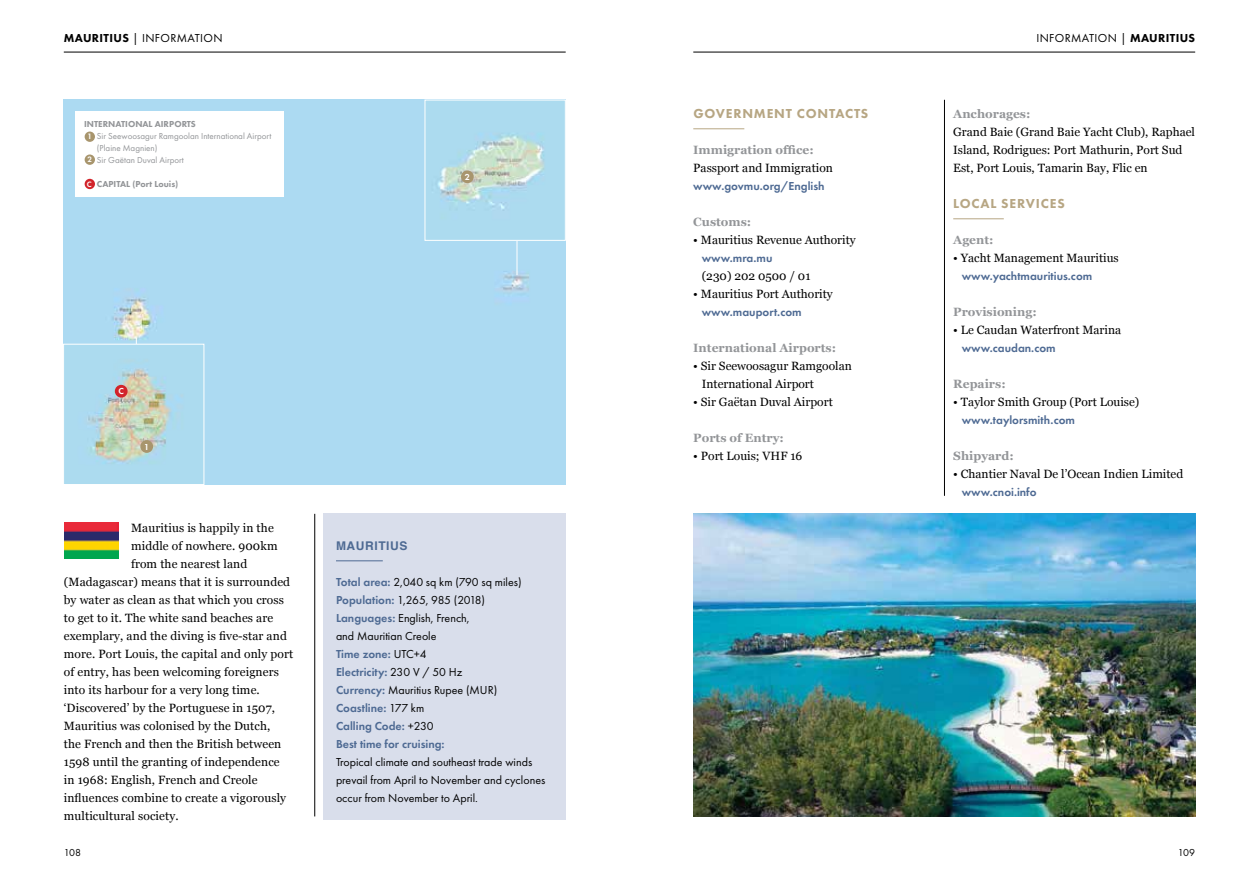
<style>
.page{position:relative;width:1259px;height:893px;background:#fff}
.page>*{position:absolute;margin:0;border:0;box-sizing:border-box;transform-origin:0 0}
.t1{font:800 13.5px "Futura PT";letter-spacing:.06em;color:#b7a683}
.t2{font:12px/18px "Georgia";letter-spacing:.01em;color:#000}
.t3{font:12px/18px "Futura PT";color:#000}
.t4{font:600 12px "Futura PT";color:#4e6a93}
.t5{font:700 12px "Georgia";color:#939598}
.t6{font:12px "Futura PT";letter-spacing:.03em;color:#000}
.t7{font:700 12px "Helvetica";letter-spacing:.05em;color:#4e6a93}
.t8{font:10.5px "Futura PT";letter-spacing:-.03em;color:#000}
.t9{font:9px/12px "Futura PT";color:#939598}
.t10{font:800 9px "Futura PT";color:#939598}
.t11{font:600 9px "Futura PT";color:#fff}
.t12{font:600 8.1px "Futura PT";color:#fff}
.s1{font-weight:800}
.s2{font-weight:600;color:#4e6a93}
</style>
<div class="page">
<hr style="left:64px;top:52px;width:502px;height:1px;background:#000">
<hr style="left:693px;top:52px;width:502px;height:1px;background:#000">
<hr style="left:944px;top:100px;width:1px;height:396px;background:#000">
<hr style="left:314px;top:514px;width:1px;height:302px;background:#000">
<div style="left:323px;top:514px;width:243px;height:306px;background:#d9deeb"></div>
<hr style="left:336px;top:560px;width:47px;height:1px;background:#4e6a93">
<img style="left:64px;top:522px;width:54px;height:36px">
<div style="left:64px;top:100px;width:501px;height:385px;background:#acdaf2"></div>
<img style="left:65px;top:346px;width:137px;height:137px">
<div style="left:63px;top:344px;width:141px;height:141px;border:1px solid #fff"></div>
<hr style="left:517px;top:229px;width:1px;height:46px;background:#fff">
<img style="left:427px;top:102px;width:136px;height:137px">
<div style="left:425px;top:100px;width:140px;height:141px;border:1px solid #fff"></div>
<div style="left:115px;top:385px;width:13px;height:13px;background:#d2232a;border-radius:50%"></div>
<div style="left:140px;top:440px;width:13px;height:13px;background:#a8956d;border-radius:50%"></div>
<div style="left:75px;top:112px;width:209px;height:85px;background:#fff"></div>
<div style="left:85px;top:132px;width:10px;height:10px;background:#a8956d;border-radius:50%"></div>
<div style="left:85px;top:154px;width:10px;height:11px;background:#a8956d;border-radius:50%"></div>
<div style="left:85px;top:179px;width:10px;height:10px;background:#d2232a;border-radius:50%"></div>
<hr style="left:693px;top:128px;width:51px;height:1px;background:#b7a683">
<hr style="left:953px;top:218px;width:50px;height:1px;background:#b7a683">
<img style="left:693px;top:514px;width:502px;height:302px">
<div style="left:461px;top:170px;width:13px;height:13px;background:#a8956d;border-radius:50%"></div>
<p class="t6" style="left:64px;top:31px;width:160px"><span class="s1">MAURITIUS</span> | INFORMATION</p>
<p class="t6" style="left:1036px;top:31px;width:160px">INFORMATION | <span class="s1">MAURITIUS</span></p>
<p class="t10" style="left:84px;top:118px;width:113px">INTERNATIONAL AIRPORTS</p>
<p class="t9" style="left:97px;top:130px;width:176px">Sir Seewoosagur Ramgoolan International Airport (Plaine Magnien)<br>Sir Gaëtan Duval Airport</p>
<p class="t10" style="left:97px;top:178px;width:83px">CAPITAL (Port Louis)</p>
<p class="t12" style="left:88px;top:132px;width:6px">1</p>
<p class="t12" style="left:88px;top:155px;width:6px">2</p>
<p class="t12" style="left:87px;top:179px;width:6px">C</p>
<p class="t11" style="left:465px;top:171px;width:7px">2</p>
<p class="t11" style="left:118px;top:385px;width:7px">C</p>
<p class="t11" style="left:144px;top:441px;width:7px">1</p>
<p class="t2" style="left:131px;top:518px;width:144px">Mauritius is happily in the</p>
<p class="t2" style="left:131px;top:536px;width:148px">middle of nowhere. 900km</p>
<p class="t2" style="left:131px;top:554px;width:118px">from the nearest land</p>
<p class="t2" style="left:64px;top:572px;width:228px">(Madagascar) means that it is surrounded</p>
<p class="t2" style="left:64px;top:590px;width:222px">by water as clean as that which you cross</p>
<p class="t2" style="left:64px;top:608px;width:211px">to get to it. The white sand beaches are</p>
<p class="t2" style="left:64px;top:626px;width:225px">exemplary, and the diving is five-star and</p>
<p class="t2" style="left:64px;top:644px;width:231px">more. Port Louis, the capital and only port</p>
<p class="t2" style="left:64px;top:662px;width:217px">of entry, has been welcoming foreigners</p>
<p class="t2" style="left:64px;top:680px;width:197px">into its harbour for a very long time.</p>
<p class="t2" style="left:64px;top:698px;width:213px">‘Discovered’ by the Portuguese in 1507,</p>
<p class="t2" style="left:64px;top:716px;width:208px">Mauritius was colonised by the Dutch,</p>
<p class="t2" style="left:64px;top:734px;width:219px">the French and then the British between</p>
<p class="t2" style="left:64px;top:752px;width:217px">1598 until the granting of independence</p>
<p class="t2" style="left:64px;top:770px;width:195px">in 1968: English, French and Creole</p>
<p class="t2" style="left:64px;top:788px;width:224px">influences combine to create a vigorously</p>
<p class="t2" style="left:64px;top:806px;width:116px">multicultural society.</p>
<p class="t7" style="left:336px;top:536px;width:73px">MAURITIUS</p>
<p class="t3" style="left:336px;top:573px;width:187px"><span class="s2">Total area:</span> 2,040 sq km (790 sq miles)<br><span class="s2">Population:</span> 1,265, 985 (2018)<br><span class="s2">Languages:</span> English, French,<br>and Mauritian Creole<br><span class="s2">Time zone:</span> UTC+4<br><span class="s2">Electricity:</span> 230 V / 50 Hz<br><span class="s2">Currency:</span> Mauritius Rupee (MUR)<br><span class="s2">Coastline:</span> 177 km<br><span class="s2">Calling Code:</span> +230<br><span class="s2">Best time for cruising:</span></p>
<p class="t3" style="left:336px;top:753px;width:211px">Tropical climate and southeast trade winds prevail from April to November and cyclones occur from November to April.</p>
<p class="t1" style="left:693px;top:105px;width:176px">GOVERNMENT CONTACTS</p>
<p class="t5" style="left:693px;top:141px;width:122px">Immigration office:</p>
<p class="t2" style="left:693px;top:158px;width:141px">Passport and Immigration</p>
<p class="t4" style="left:693px;top:178px;width:133px">www.govmu.org/English</p>
<p class="t5" style="left:693px;top:213px;width:60px">Customs:</p>
<p class="t2" style="left:693px;top:230px;width:164px">• Mauritius Revenue Authority</p>
<p class="t4" style="left:702px;top:250px;width:72px">www.mra.mu</p>
<p class="t2" style="left:702px;top:266px;width:110px">(230) 202 0500 / 01</p>
<p class="t2" style="left:693px;top:284px;width:141px">• Mauritius Port Authority</p>
<p class="t4" style="left:702px;top:304px;width:101px">www.mauport.com</p>
<p class="t5" style="left:693px;top:339px;width:144px">International Airports:</p>
<p class="t2" style="left:702px;top:356px;width:151px;text-indent:-8px">• Sir Seewoosagur Ramgoolan<br>International Airport</p>
<p class="t2" style="left:693px;top:392px;width:141px">• Sir Gaëtan Duval Airport</p>
<p class="t5" style="left:693px;top:429px;width:92px">Ports of Entry:</p>
<p class="t2" style="left:693px;top:446px;width:111px">• Port Louis; VHF 16</p>
<p class="t5" style="left:953px;top:105px;width:79px">Anchorages:</p>
<p class="t2" style="left:953px;top:122px;width:243px">Grand Baie (Grand Baie Yacht Club), Raphael<br>Island, Rodrigues: Port Mathurin, Port Sud<br>Est, Port Louis, Tamarin Bay, Flic en</p>
<p class="t1" style="left:953px;top:195px;width:113px">LOCAL SERVICES</p>
<p class="t5" style="left:953px;top:231px;width:42px">Agent:</p>
<p class="t2" style="left:953px;top:248px;width:167px">• Yacht Management Mauritius</p>
<p class="t4" style="left:961px;top:268px;width:132px">www.yachtmauritius.com</p>
<p class="t5" style="left:953px;top:303px;width:85px">Provisioning:</p>
<p class="t2" style="left:953px;top:320px;width:169px">• Le Caudan Waterfront Marina</p>
<p class="t4" style="left:961px;top:340px;width:95px">www.caudan.com</p>
<p class="t5" style="left:953px;top:375px;width:54px">Repairs:</p>
<p class="t2" style="left:953px;top:392px;width:188px">• Taylor Smith Group (Port Louise)</p>
<p class="t4" style="left:961px;top:412px;width:115px">www.taylorsmith.com</p>
<p class="t5" style="left:953px;top:447px;width:62px">Shipyard:</p>
<p class="t2" style="left:953px;top:464px;width:231px">• Chantier Naval De l’Ocean Indien Limited</p>
<p class="t4" style="left:961px;top:484px;width:76px">www.cnoi.info</p>
<p class="t8" style="left:64px;top:846px;width:19px">108</p>
<p class="t8" style="left:1178px;top:846px;width:19px">109</p>
</div>
